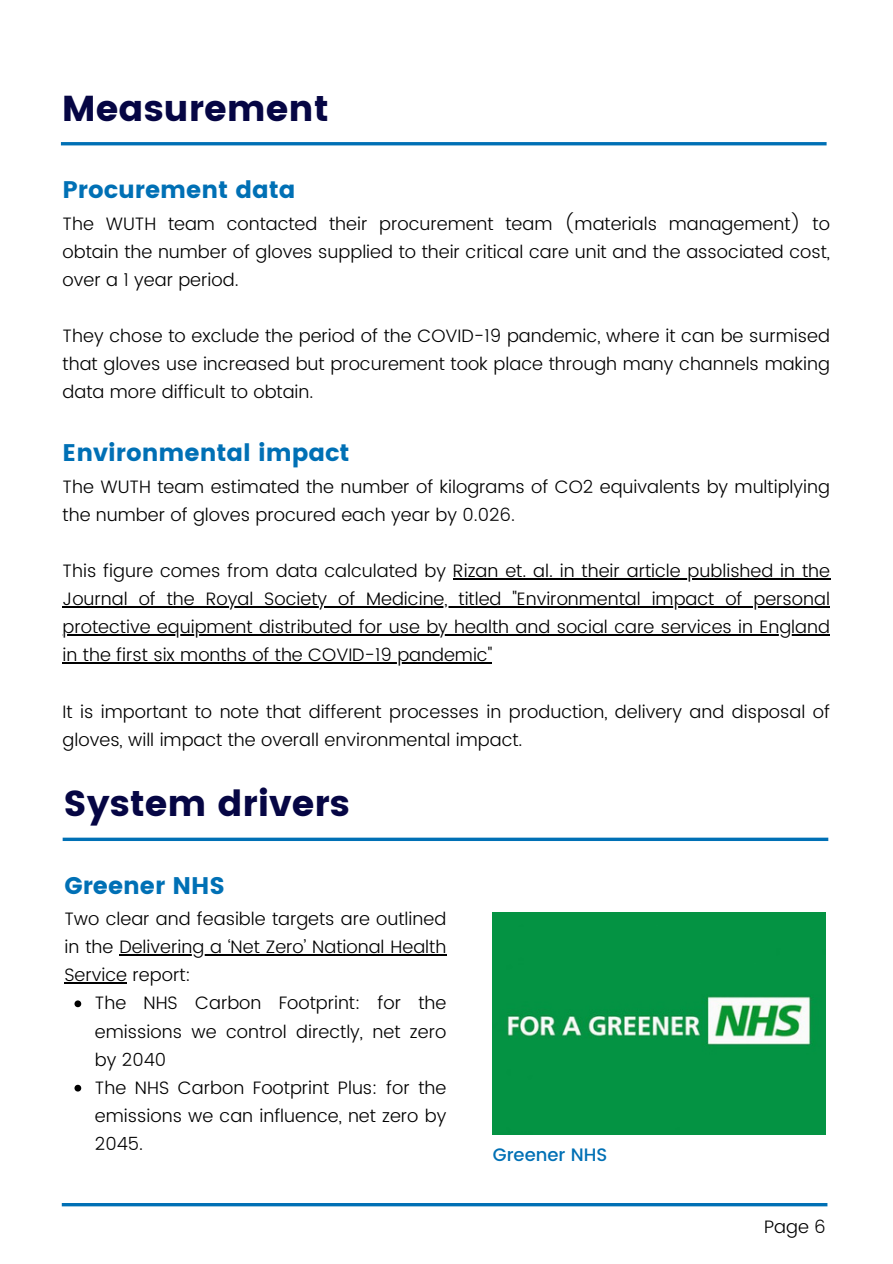
<style>
.page{position:relative;width:893px;height:1264px;background:#fff}
.page>*{position:absolute;margin:0;border:0;box-sizing:border-box;transform-origin:0 0}
.t1{font:36px "Poppins";color:#060644}
.t2{font:24px "Poppins";color:#0070b5}
.t3{font:300 18px/28px "Poppins";color:#000;text-align:justify}
.t4{font:500 18px "Poppins";color:#0070b5}
</style>
<div class="page">
<hr style="left:61px;top:142px;width:765px;height:3px;background:#0070b5">
<hr style="left:453px;top:578px;width:377px;height:1px;background:#000">
<hr style="left:63px;top:606px;width:767px;height:1px;background:#000">
<hr style="left:63px;top:634px;width:767px;height:1px;background:#000">
<hr style="left:63px;top:662px;width:429px;height:1px;background:#000">
<hr style="left:62px;top:1203px;width:765px;height:3px;background:#0070b5">
<svg style="left:63px;top:837px;width:765px;height:4px;background:#2987c0"></svg>
<img style="left:492px;top:912px;width:333px;height:221px">
<svg style="left:74px;top:1000px;width:7px;height:7px"></svg>
<svg style="left:74px;top:1084px;width:7px;height:7px"></svg>
<hr style="left:119px;top:954px;width:187px;height:1px;background:#000">
<hr style="left:306px;top:954px;width:140px;height:1px;background:#000">
<hr style="left:64px;top:982px;width:63px;height:1px;background:#000">
<p class="t1" style="left:62px;top:87px;width:268px">Measurement</p>
<p class="t2" style="left:63px;top:176px;width:234px">Procurement data</p>
<p class="t3" style="left:63px;top:209px;width:768px">The WUTH team contacted their procurement team (materials management) to obtain the number of gloves supplied to their critical care unit and the associated cost, over a 1 year period.</p>
<p class="t3" style="left:63px;top:322px;width:768px">They chose to exclude the period of the COVID-19 pandemic, where it can be surmised that gloves use increased but procurement took place through many channels making data more difficult to obtain.</p>
<p class="t2" style="left:63px;top:439px;width:288px">Environmental impact</p>
<p class="t3" style="left:63px;top:472px;width:768px">The WUTH team estimated the number of kilograms of CO2 equivalents by multiplying the number of gloves procured each year by 0.026.</p>
<p class="t3" style="left:63px;top:556px;width:768px">This figure comes from data calculated by Rizan et. al. in their article published in the Journal of the Royal Society of Medicine, titled "Environmental impact of personal protective equipment distributed for use by health and social care services in England in the first six months of the COVID-19 pandemic"</p>
<p class="t3" style="left:63px;top:697px;width:768px">It is important to note that different processes in production, delivery and disposal of gloves, will impact the overall environmental impact.</p>
<p class="t1" style="left:63px;top:782px;width:288px">System drivers</p>
<p class="t2" style="left:64px;top:871px;width:162px">Greener NHS</p>
<p class="t3" style="left:64px;top:904px;width:383px">Two clear and feasible targets are outlined in the Delivering a ‘Net Zero’ National Health Service report:</p>
<p class="t3" style="left:95px;top:989px;width:353px">The NHS Carbon Footprint: for the emissions we control directly, net zero by 2040</p>
<p class="t3" style="left:95px;top:1073px;width:353px">The NHS Carbon Footprint Plus: for the emissions we can influence, net zero by 2045.</p>
<p class="t4" style="left:492px;top:1144px;width:116px">Greener NHS</p>
<p class="t3" style="left:764px;top:1212px;width:63px">Page 6</p>
</div>
